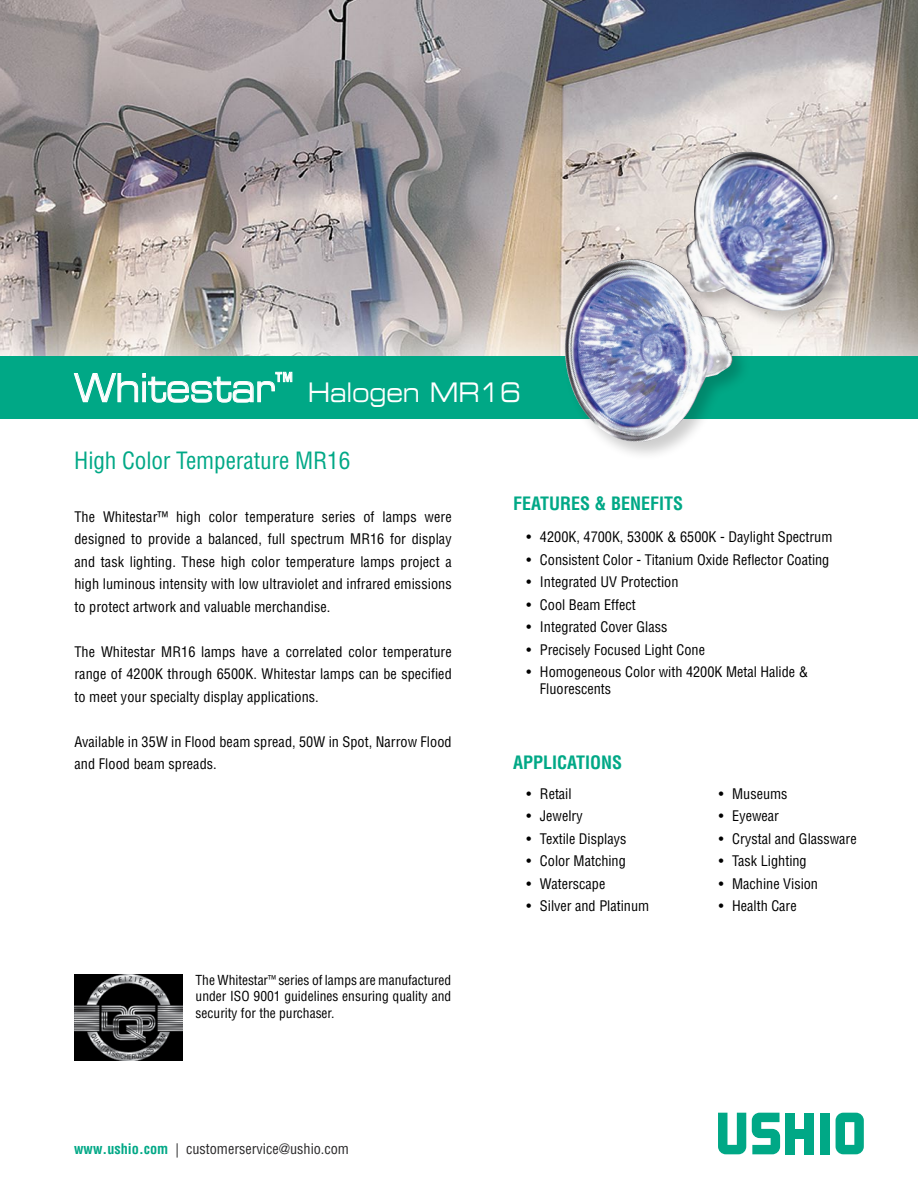
<style>
.page{position:relative;width:918px;height:1188px;background:#fff}
.page>*{position:absolute;margin:0;border:0;box-sizing:border-box;transform-origin:0 0}
.t1{font:39px "Eurostile LT Std Ex 2";letter-spacing:-.01em;color:#fff;scale:.8 1}
.t2{font:27px "Eurostile LT Std Ex 2";letter-spacing:-.01em;color:#fff;scale:.8 1}
.t3{font:condensed 23.25px "Helvetica LT Std";letter-spacing:-.005em;color:#00a886}
.t4{font:700 condensed 18px "Helvetica LT Std";color:#00a886}
.t5{font:condensed 14.25px/22.5px "Helvetica LT Std";color:#000}
.t6{font:condensed 14.25px "Helvetica LT Std";color:#292829}
.t7{font:condensed 13.5px/16.2px "Helvetica LT Std";color:#000;text-align:justify}
.s1{font-weight:700;color:#00a886}
</style>
<div class="page">
<img style="left:0;top:0;width:918px;height:356px">
<svg style="left:752px;top:1113px;width:28px;height:41px"></svg>
<div style="left:795px;top:1129px;width:10px;height:9px;background:#00a886"></div>
<div style="left:805px;top:1113px;width:9px;height:41px;background:#00a886"></div>
<div style="left:786px;top:1113px;width:9px;height:41px;background:#00a886"></div>
<div style="left:820px;top:1113px;width:9px;height:41px;background:#00a886"></div>
<svg style="left:836px;top:1113px;width:28px;height:41px"></svg>
<svg style="left:718px;top:1113px;width:28px;height:41px"></svg>
<div style="left:0;top:356px;width:918px;height:62px;background:#00a886"></div>
<svg style="left:73px;top:371px;width:220px;height:32px"></svg>
<div style="left:684px;top:149px;width:168px;height:180px;background:#000;opacity:.2"></div>
<img style="left:724px;top:152px;width:23px;height:5px">
<div style="left:562px;top:257px;width:190px;height:204px;background:#000;opacity:.2"></div>
<svg style="left:620px;top:259px;width:14px;height:2px"></svg>
<img style="left:74px;top:974px;width:108px;height:86px">
<h1 class="t1" style="left:74px;top:361px;width:275px">Whitestar<sup>™</sup></h1>
<h2 class="t2" style="left:308px;top:374px;width:268px">Halogen MR16</h2>
<h3 class="t3" style="left:74px;top:446px;width:278px">High Color Temperature MR16</h3>
<p class="t5" style="left:74px;top:505px;width:379px;text-align:justify">The Whitestar™ high color temperature series of lamps were designed to provide a balanced, full spectrum MR16 for display and task lighting. These high color temperature lamps project a high luminous intensity with low ultraviolet and infrared emissions to protect artwork and valuable merchandise.</p>
<p class="t5" style="left:74px;top:640px;width:379px;text-align:justify">The Whitestar MR16 lamps have a correlated color temperature range of 4200K through 6500K. Whitestar lamps can be specified to meet your specialty display applications.</p>
<p class="t5" style="left:74px;top:730px;width:379px">Available in 35W in Flood beam spread, 50W in Spot, Narrow Flood and Flood beam spreads.</p>
<p class="t7" style="left:196px;top:972px;width:257px">The Whitestar<sup>™</sup> series of lamps are manufactured under ISO 9001 guidelines ensuring quality and security for the purchaser.</p>
<p class="t6" style="left:74px;top:1140px;width:276px"><span class="s1">www.ushio.com</span> | customerservice@ushio.com</p>
<p class="t4" style="left:513px;top:492px;width:172px">FEATURES &amp; BENEFITS</p>
<p class="t5" style="left:526px;top:526px;width:308px">• 4200K, 4700K, 5300K &amp; 6500K - Daylight Spectrum</p>
<p class="t5" style="left:526px;top:548px;width:304px">• Consistent Color - Titanium Oxide Reflector Coating</p>
<p class="t5" style="left:526px;top:571px;width:154px">• Integrated UV Protection</p>
<p class="t5" style="left:526px;top:593px;width:111px">• Cool Beam Effect</p>
<p class="t5" style="left:526px;top:616px;width:142px">• Integrated Cover Glass</p>
<p class="t5" style="left:526px;top:638px;width:180px">• Precisely Focused Light Cone</p>
<p class="t5" style="left:540px;top:663px;width:270px;line-height:17.1px;text-indent:-13px">• Homogeneous Color with 4200K Metal Halide &amp;<br>Fluorescents</p>
<p class="t4" style="left:513px;top:751px;width:111px">APPLICATIONS</p>
<p class="t5" style="left:526px;top:782px;width:47px">• Retail</p>
<p class="t5" style="left:526px;top:805px;width:58px">• Jewelry</p>
<p class="t5" style="left:526px;top:827px;width:101px">• Textile Displays</p>
<p class="t5" style="left:526px;top:850px;width:101px">• Color Matching</p>
<p class="t5" style="left:526px;top:872px;width:80px">• Waterscape</p>
<p class="t5" style="left:526px;top:895px;width:124px">• Silver and Platinum</p>
<p class="t5" style="left:719px;top:782px;width:70px">• Museums</p>
<p class="t5" style="left:719px;top:805px;width:62px">• Eyewear</p>
<p class="t5" style="left:719px;top:827px;width:139px">• Crystal and Glassware</p>
<p class="t5" style="left:719px;top:850px;width:90px">• Task Lighting</p>
<p class="t5" style="left:719px;top:872px;width:101px">• Machine Vision</p>
<p class="t5" style="left:719px;top:895px;width:79px">• Health Care</p>
</div>
